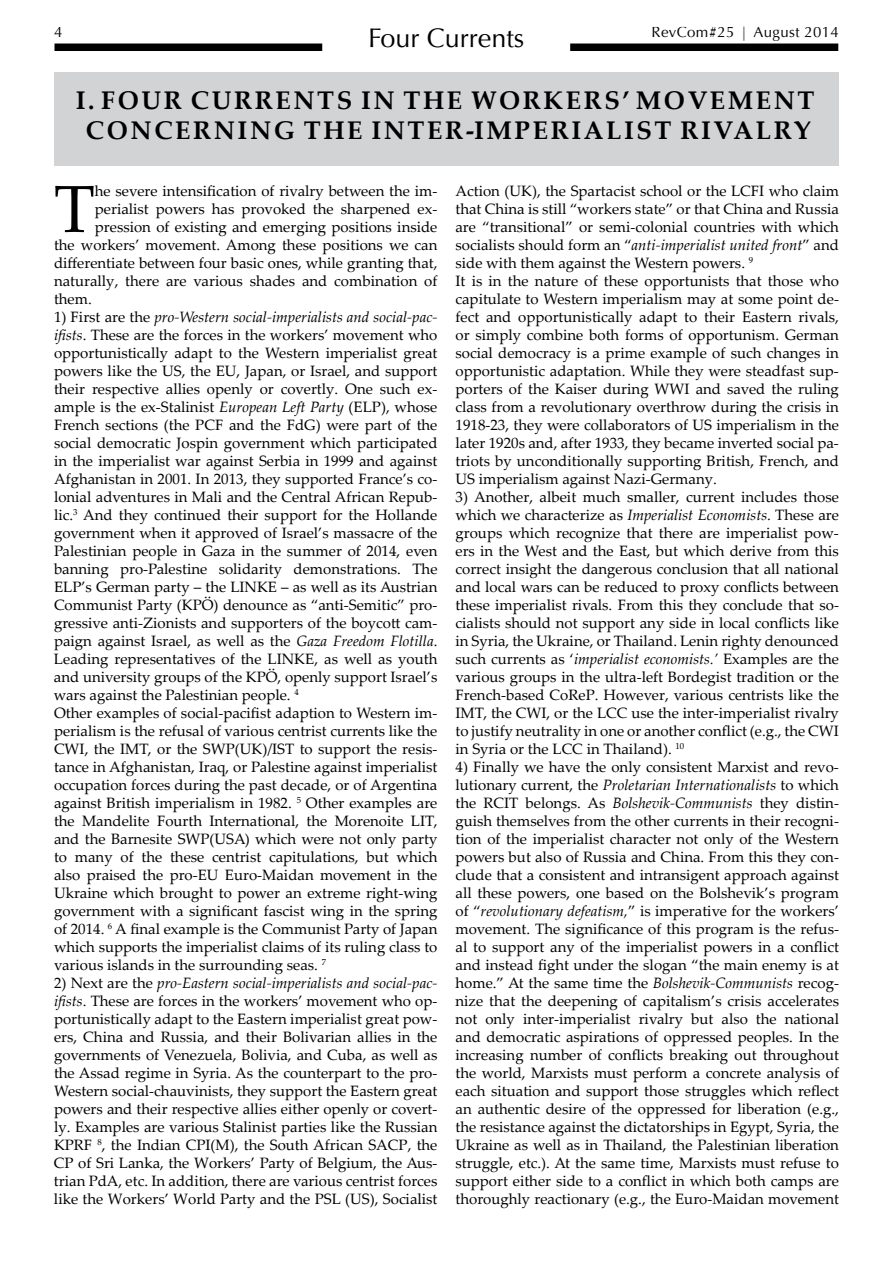
<style>
.page{position:relative;width:893px;height:1263px;background:#fff}
.page>*{position:absolute;margin:0;border:0;box-sizing:border-box;transform-origin:0 0}
.t1{font:66.75px "Palatino Linotype";color:#000}
.t2{font:27px "Optima LT Std";color:#000}
.t3{font:700 25.5px "Palatino Linotype";letter-spacing:.1em;color:#000}
.t4{font:15px/18px "Palatino Linotype";color:#000;text-align:justify}
.t5{font:15px "Optima LT Std";letter-spacing:.025em;color:#000}
.s1{font-weight:700;color:#77787b}
.s2{font-style:italic}
</style>
<div class="page">
<div style="left:54px;top:44px;width:785px;height:7px;background:#000"></div>
<div style="left:323px;top:27px;width:247px;height:27px;background:#fff"></div>
<div style="left:54px;top:72px;width:785px;height:93px;background:#d1d3d4"></div>
<p class="t5" style="left:54px;top:23px;width:10px">4</p>
<p class="t5" style="left:651px;top:23px;width:189px">RevCom#25 <span class="s1">|</span> August 2014</p>
<h2 class="t2" style="left:368px;top:22px;width:158px">Four Currents</h2>
<h3 class="t3" style="left:76px;top:82px;width:179px">I. FOUR CURRENTS</h3>
<h3 class="t3" style="left:361px;top:82px;width:223px">IN THE WORKERS</h3>
<h3 class="t3" style="left:622px;top:82px;width:88px">’ MOVEMENT</h3>
<h3 class="t3" style="left:86px;top:112px;width:66px">CONCERNING</h3>
<h3 class="t3" style="left:304px;top:112px;width:101px">THE INTER</h3>
<h3 class="t3" style="left:466px;top:112px;width:41px">-IMPERIALIST</h3>
<h3 class="t3" style="left:680px;top:112px;width:40px">RIVALR</h3>
<h3 class="t3" style="left:794px;top:112px;width:19px">Y</h3>
<h1 class="t1" style="left:54px;top:162px;width:42px">T</h1>
<p class="t4" style="left:95px;top:181px;width:344px">he severe intensification of rivalry between the im-</p>
<p class="t4" style="left:95px;top:199px;width:344px">perialist powers has provoked the sharpened ex-</p>
<p class="t4" style="left:95px;top:217px;width:344px">pression of existing and emerging positions inside</p>
<p class="t4" style="left:54px;top:235px;width:385px">the workers’ movement. Among these positions we can</p>
<p class="t4" style="left:54px;top:253px;width:385px">differentiate between four basic ones, while granting that,</p>
<p class="t4" style="left:54px;top:271px;width:385px">naturally, there are various shades and combination of</p>
<p class="t4" style="left:54px;top:289px;width:39px">them.</p>
<p class="t4" style="left:54px;top:307px;width:385px;text-align:left">1) First are the <span class="s2">pro-Western social-imperialists and social-pac&shy;ifists</span>. These are the forces in the workers’ movement who opportunistically adapt to the Western imperialist great powers like the US, the EU, Japan, or Israel, and support their respective allies openly or covertly. One such ex&shy;ample is the ex-Stalinist <span class="s2">European Left Party</span> (ELP), whose French sections (the PCF and the FdG) were part of the social democratic Jospin government which participated in the imperialist war against Serbia in 1999 and against Afghanistan in 2001. In 2013, they supported France’s co&shy;lonial adventures in Mali and the Central African Repub&shy;lic.<sup>3</sup> And they continued their support for the Hollande government when it approved of Israel’s massacre of the Palestinian people in Gaza in the summer of 2014, even banning pro-Palestine solidarity demonstrations. The ELP’s German party – the LINKE – as well as its Austrian Communist Party (KPÖ) denounce as “anti-Semitic” pro&shy;gressive anti-Zionists and supporters of the boycott cam&shy;paign against Israel, as well as the <span class="s2">Gaza Freedom Flotilla</span>.<br>Leading representatives of the LINKE, as well as youth and university groups of the KPÖ, openly support Israel’s wars against the Palestinian people. <sup>4<br></sup>Other examples of social-pacifist adaption to Western im&shy;perialism is the refusal of various centrist currents like the CWI, the IMT, or the SWP(UK)/IST to support the resis&shy;tance in Afghanistan, Iraq, or Palestine against imperialist occupation forces during the past decade, or of Argentina against British imperialism in 1982. <sup>5</sup> Other examples are the Mandelite Fourth International, the Morenoite LIT, and the Barnesite SWP(USA) which were not only party to many of the these centrist capitulations, but which also praised the pro-EU Euro-Maidan movement in the Ukraine which brought to power an extreme right-wing government with a significant fascist wing in the spring of 2014. <sup>6</sup> A final example is the Communist Party of Japan which supports the imperialist claims of its ruling class to various islands in the surrounding seas. <sup>7</sup></p>
<p class="t4" style="left:54px;top:973px;width:385px">2) Next are the <span class="s2">pro-Eastern social-imperialists and social-pac&shy;ifists</span>. These are forces in the workers’ movement who op&shy;portunistically adapt to the Eastern imperialist great pow&shy;ers, China and Russia, and their Bolivarian allies in the governments of Venezuela, Bolivia, and Cuba, as well as the Assad regime in Syria. As the counterpart to the pro-Western social-chauvinists, they support the Eastern great powers and their respective allies either openly or covert&shy;ly. Examples are various Stalinist parties like the Russian KPRF <sup>8</sup>, the Indian CPI(M), the South African SACP, the CP of Sri Lanka, the Workers’ Party of Belgium, the Aus&shy;trian PdA, etc. In addition, there are various centrist forces like the Workers’ World Party and the PSL (US), Socialist</p>
<p class="t4" style="left:455px;top:181px;width:385px;text-align:left">Action (UK), the Spartacist school or the LCFI who claim that China is still “workers state” or that China and Russia are “transitional” or semi-colonial countries with which socialists should form an “<span class="s2">anti-imperialist united front</span>” and side with them against the Western powers. <sup>9<br></sup>It is in the nature of these opportunists that those who capitulate to Western imperialism may at some point de&shy;fect and opportunistically adapt to their Eastern rivals, or simply combine both forms of opportunism. German social democracy is a prime example of such changes in opportunistic adaptation. While they were steadfast sup&shy;porters of the Kaiser during WWI and saved the ruling class from a revolutionary overthrow during the crisis in 1918-23, they were collaborators of US imperialism in the later 1920s and, after 1933, they became inverted social pa&shy;triots by unconditionally supporting British, French, and US imperialism against Nazi-Germany.</p>
<p class="t4" style="left:455px;top:487px;width:385px">3) Another, albeit much smaller, current includes those which we characterize as <span class="s2">Imperialist Economists</span>. These are groups which recognize that there are imperialist pow&shy;ers in the West and the East, but which derive from this correct insight the dangerous conclusion that all national and local wars can be reduced to proxy conflicts between these imperialist rivals. From this they conclude that so&shy;cialists should not support any side in local conflicts like in Syria, the Ukraine, or Thailand. Lenin righty denounced such currents as ‘<span class="s2">imperialist economists.’</span> Examples are the various groups in the ultra-left Bordegist tradition or the French-based CoReP. However, various centrists like the IMT, the CWI, or the LCC use the inter-imperialist rivalry to justify neutrality in one or another conflict (e.g., the CWI in Syria or the LCC in Thailand). <sup>10</sup></p>
<p class="t4" style="left:455px;top:757px;width:385px">4) Finally we have the only consistent Marxist and revo&shy;lutionary current, the <span class="s2">Proletarian Internationalists</span> to which the RCIT belongs. As <span class="s2">Bolshevik-Communists</span> they distin&shy;guish themselves from the other currents in their recogni&shy;tion of the imperialist character not only of the Western powers but also of Russia and China. From this they con&shy;clude that a consistent and intransigent approach against all these powers, one based on the Bolshevik’s program of “<span class="s2">revolutionary defeatism,</span>” is imperative for the workers’ movement. The significance of this program is the refus&shy;al to support any of the imperialist powers in a conflict and instead fight under the slogan “the main enemy is at home.” At the same time the <span class="s2">Bolshevik-Communists</span> recog&shy;nize that the deepening of capitalism’s crisis accelerates not only inter-imperialist rivalry but also the national and democratic aspirations of oppressed peoples. In the increasing number of conflicts breaking out throughout the world, Marxists must perform a concrete analysis of each situation and support those struggles which reflect an authentic desire of the oppressed for liberation (e.g., the resistance against the dictatorships in Egypt, Syria, the Ukraine as well as in Thailand, the Palestinian liberation struggle, etc.). At the same time, Marxists must refuse to support either side to a conflict in which both camps are thoroughly reactionary (e.g., the Euro-Maidan movement</p>
</div>
